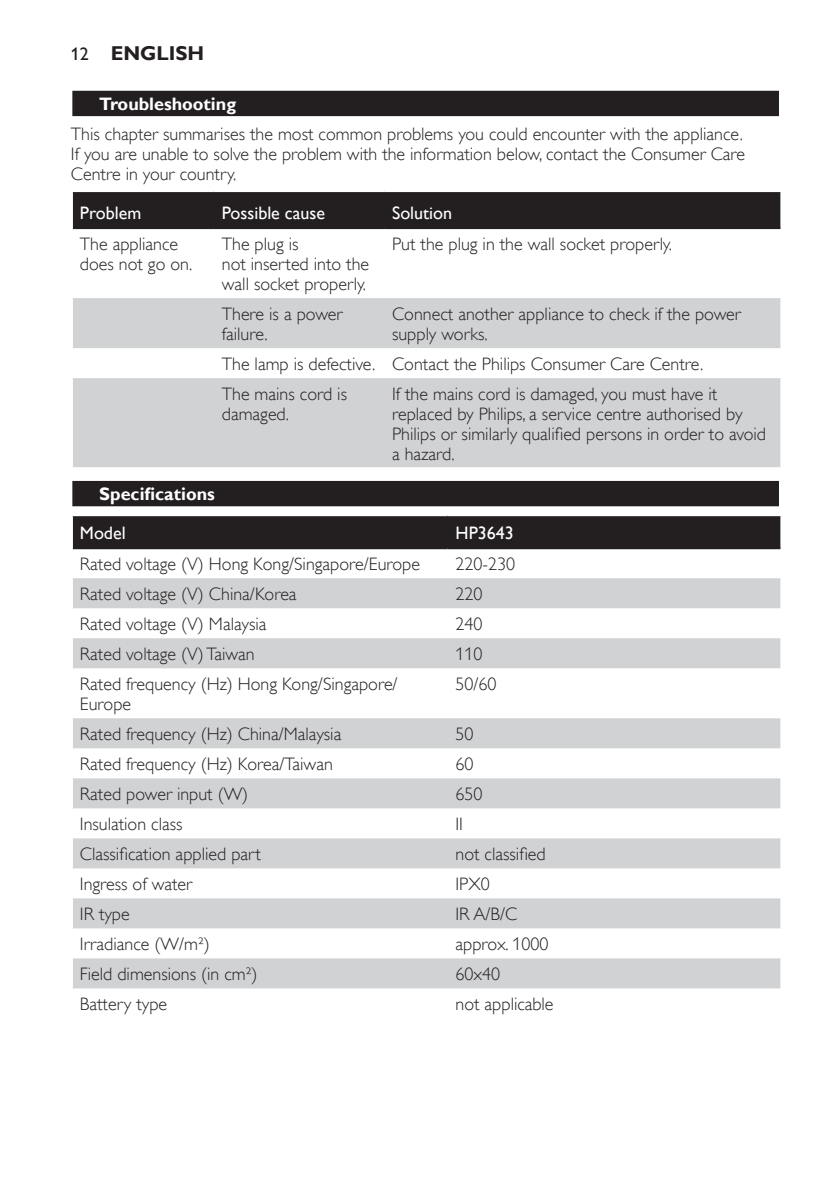
<style>
.page{position:relative;width:840px;height:1191px;background:#fff}
.page>*{position:absolute;margin:0;border:0;box-sizing:border-box;transform-origin:0 0}
.t1{font:700 20px "Gill Sans Alt One WGL";color:#231f20}
.t2{font:18px/20px "Gill Sans Alt One WGL Light";color:#231f20}
.t3{font:18px "Gill Sans Alt One WGL";color:#fff}
.t4{font:700 18px "Gill Sans Alt One WGL";color:#fff}
.s1{font-weight:400;font-size:18px}
</style>
<div class="page">
<div style="left:71px;top:90px;width:709px;height:28px;background:#e4e3e3"></div>
<div style="left:72px;top:91px;width:706px;height:25px;background:#231f20"></div>
<div style="left:71px;top:480px;width:709px;height:28px;background:#bebdbd"></div>
<div style="left:72px;top:481px;width:706px;height:25px;background:#231f20"></div>
<div style="left:73px;top:192px;width:707px;height:35px;background:#231f20"></div>
<svg style="left:73px;top:298px;width:707px;height:169px;fill:#d1d2d4"></svg>
<hr style="left:73px;top:227px;width:141px;height:2px;background:#231f20">
<hr style="left:214px;top:227px;width:170px;height:2px;background:#231f20">
<hr style="left:384px;top:227px;width:396px;height:2px;background:#231f20">
<div style="left:73px;top:516px;width:707px;height:31px;background:#231f20"></div>
<svg style="left:73px;top:578px;width:707px;height:410px"></svg>
<hr style="left:73px;top:547px;width:374px;height:2px;background:#231f20">
<hr style="left:447px;top:547px;width:333px;height:2px;background:#231f20">
<p class="t1" style="left:71px;top:40px;width:135px"><span class="s1">12</span> ENGLISH</p>
<p class="t4" style="left:99px;top:92px;width:138px">Troubleshooting</p>
<p class="t2" style="left:71px;top:124px;width:675px">This chapter summarises the most common problems you could encounter with the appliance.<br>If you are unable to solve the problem with the information below, contact the Consumer Care<br>Centre in your country.</p>
<p class="t3" style="left:80px;top:201px;width:63px">Problem</p>
<p class="t3" style="left:222px;top:201px;width:105px">Possible cause</p>
<p class="t3" style="left:392px;top:201px;width:61px">Solution</p>
<p class="t2" style="left:80px;top:234px;width:114px">The appliance does not go on.</p>
<p class="t2" style="left:222px;top:234px;width:149px">The plug is<br>not inserted into the wall socket properly.</p>
<p class="t2" style="left:392px;top:234px;width:281px">Put the plug in the wall socket properly.</p>
<p class="t2" style="left:222px;top:304px;width:122px">There is a power failure.</p>
<p class="t2" style="left:392px;top:304px;width:350px">Connect another appliance to check if the power supply works.</p>
<p class="t2" style="left:222px;top:349px;width:482px;line-height:30px">The lamp is defective. Contact the Philips Consumer Care Centre.<br>The mains cord is</p>
<p class="t2" style="left:222px;top:404px;width:69px">damaged.</p>
<p class="t2" style="left:392px;top:384px;width:375px">If the mains cord is damaged, you must have it replaced by Philips, a service centre authorised by Philips or similarly qualified persons in order to avoid a hazard.</p>
<p class="t4" style="left:99px;top:482px;width:117px">Specifications</p>
<p class="t3" style="left:80px;top:521px;width:47px">Model</p>
<p class="t3" style="left:455px;top:521px;width:60px">HP3643</p>
<p class="t2" style="left:80px;top:554px;width:341px">Rated voltage (V) Hong Kong/Singapore/Europe</p>
<p class="t2" style="left:455px;top:554px;width:61px">220-230</p>
<p class="t2" style="left:80px;top:584px;width:218px">Rated voltage (V) China/Korea</p>
<p class="t2" style="left:455px;top:584px;width:28px">220</p>
<p class="t2" style="left:80px;top:614px;width:188px">Rated voltage (V) Malaysia</p>
<p class="t2" style="left:455px;top:614px;width:28px">240</p>
<p class="t2" style="left:80px;top:644px;width:176px">Rated voltage (V) Taiwan</p>
<p class="t2" style="left:455px;top:644px;width:28px">110</p>
<p class="t2" style="left:80px;top:674px;width:319px">Rated frequency (Hz) Hong Kong/Singapore/<br>Europe</p>
<p class="t2" style="left:455px;top:674px;width:43px">50/60</p>
<p class="t2" style="left:80px;top:724px;width:263px">Rated frequency (Hz) China/Malaysia</p>
<p class="t2" style="left:455px;top:724px;width:19px">50</p>
<p class="t2" style="left:80px;top:754px;width:254px">Rated frequency (Hz) Korea/Taiwan</p>
<p class="t2" style="left:455px;top:754px;width:19px">60</p>
<p class="t2" style="left:80px;top:784px;width:170px">Rated power input (W)</p>
<p class="t2" style="left:455px;top:784px;width:28px">650</p>
<p class="t2" style="left:80px;top:814px;width:104px">Insulation class</p>
<p class="t2" style="left:455px;top:814px;width:9px">II</p>
<p class="t2" style="left:80px;top:844px;width:182px">Classification applied part</p>
<p class="t2" style="left:455px;top:844px;width:92px">not classified</p>
<p class="t2" style="left:80px;top:874px;width:114px">Ingress of water</p>
<p class="t2" style="left:455px;top:874px;width:36px">IPX0</p>
<p class="t2" style="left:80px;top:904px;width:51px">IR type</p>
<p class="t2" style="left:455px;top:904px;width:63px">IR A/B/C</p>
<p class="t2" style="left:80px;top:934px;width:131px">Irradiance (W/m²)</p>
<p class="t2" style="left:455px;top:934px;width:94px">approx. 1000</p>
<p class="t2" style="left:80px;top:964px;width:179px">Field dimensions (in cm²)</p>
<p class="t2" style="left:455px;top:964px;width:46px">60x40</p>
<p class="t2" style="left:80px;top:994px;width:89px">Battery type</p>
<p class="t2" style="left:455px;top:994px;width:99px">not applicable</p>
</div>
